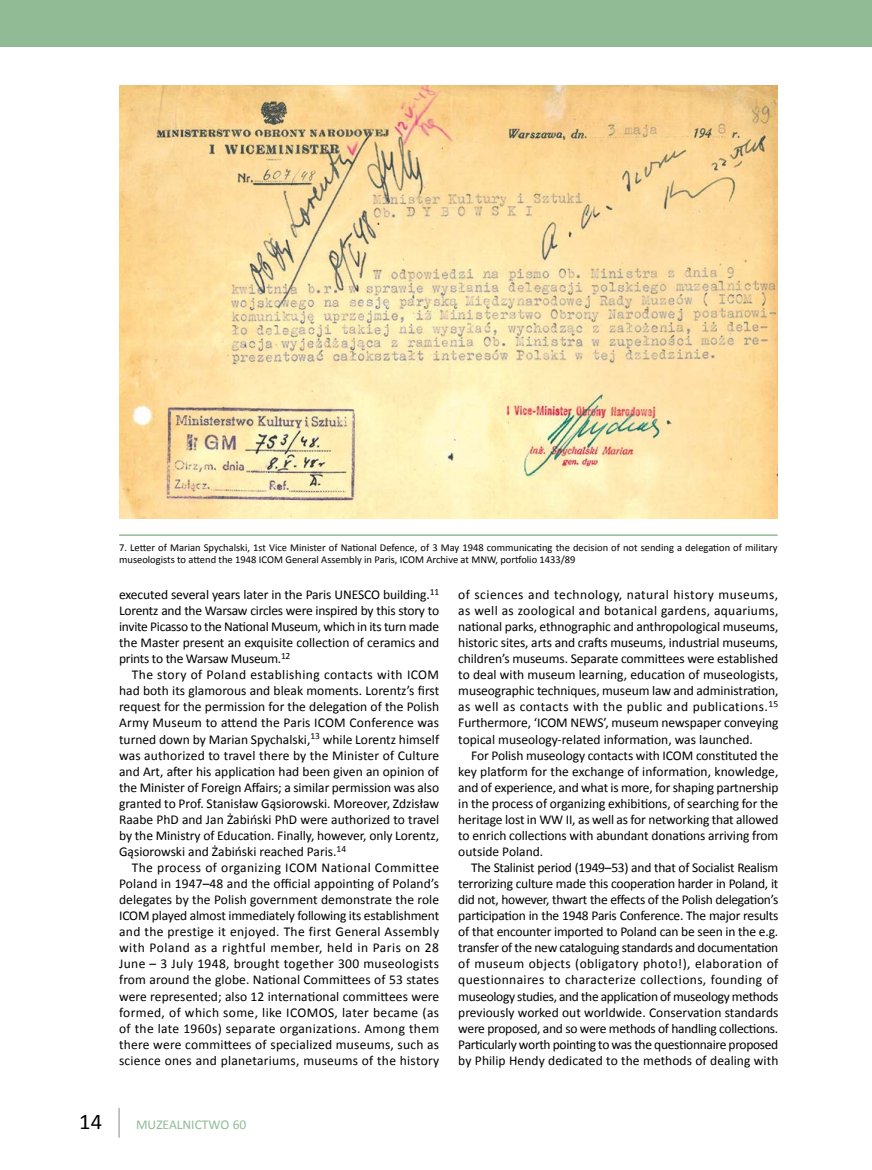
<style>
.page{position:relative;width:872px;height:1170px;background:#fff}
.page>*{position:absolute;margin:0;border:0;box-sizing:border-box;transform-origin:0 0}
.t1{font:22.5px "Calibri";color:#000}
.t2{font:13.5px/16px "Calibri";color:#000;text-align:justify}
.t3{font:13.5px "Calibri";color:#90bb94}
.t4{font:10.5px/12.6px "Calibri";color:#000}
</style>
<div class="page">
<hr style="left:118px;top:1107px;width:2px;height:30px;background:#b3b2b2">
<div style="left:0;top:0;width:872px;height:47px;background:#90bb94"></div>
<img style="left:119px;top:85px;width:658px;height:433px">
<hr style="left:119px;top:534px;width:658px;height:2px;background:#90bb94">
<p class="t4" style="left:119px;top:541px;width:660px">7. Letter of Marian Spychalski, 1st Vice Minister of National Defence, of 3 May 1948 communicating the decision of not sending a delegation of military museologists to attend the 1948 ICOM General Assembly in Paris, ICOM Archive at MNW, portfolio 1433/89</p>
<p class="t2" style="left:119px;top:586px;width:322px">executed several years later in the Paris UNESCO building.<sup>11<br></sup>Lorentz and the Warsaw circles were inspired by this story to invite Picasso to the National Museum, which in its turn made the Master present an exquisite collection of ceramics and prints to the Warsaw Museum.<sup>12</sup></p>
<p class="t2" style="left:119px;top:666px;width:321px;text-indent:13px">The story of Poland establishing contacts with ICOM had both its glamorous and bleak moments. Lorentz’s first request for the permission for the delegation of the Polish Army Museum to attend the Paris ICOM Conference was turned down by Marian Spychalski,<sup>13</sup> while Lorentz himself was authorized to travel there by the Minister of Culture and Art, after his application had been given an opinion of the Minister of Foreign Affairs; a similar permission was also granted to Prof. Stanisław Gąsiorowski. Moreover, Zdzisław Raabe PhD and Jan Żabiński PhD were authorized to travel by the Ministry of Education. Finally, however, only Lorentz, Gąsiorowski and Żabiński reached Paris.<sup>14</sup></p>
<p class="t2" style="left:119px;top:859px;width:322px;text-indent:13px">The process of organizing ICOM National Committee Poland in 1947–48 and the official appointing of Poland’s delegates by the Polish government demonstrate the role ICOM played almost immediately following its establishment and the prestige it enjoyed. The first General Assembly with Poland as a rightful member, held in Paris on 28<br>June – 3 July 1948, brought together 300 museologists from around the globe. National Committees of 53 states were represented; also 12 international committees were formed, of which some, like ICOMOS, later became (as of the late 1960s) separate organizations. Among them there were committees of specialized museums, such as science ones and planetariums, museums of the history</p>
<h1 class="t1" style="left:79px;top:1107px;width:24px">14</h1>
<p class="t3" style="left:136px;top:1115px;width:112px">MUZEALNICTWO 60</p>
<p class="t2" style="left:458px;top:586px;width:322px">of sciences and technology, natural history museums, as well as zoological and botanical gardens, aquariums, national parks, ethnographic and anthropological museums, historic sites, arts and crafts museums, industrial museums, children’s museums. Separate committees were established to deal with museum learning, education of museologists, museographic techniques, museum law and administration, as well as contacts with the public and publications.<sup>15<br></sup>Furthermore, ‘ICOM NEWS’, museum newspaper conveying topical museology-related information, was launched.</p>
<p class="t2" style="left:458px;top:747px;width:322px;text-indent:13px">For Polish museology contacts with ICOM constituted the key platform for the exchange of information, knowledge, and of experience, and what is more, for shaping partnership in the process of organizing exhibitions, of searching for the heritage lost in WW II, as well as for networking that allowed to enrich collections with abundant donations arriving from outside Poland.</p>
<p class="t2" style="left:458px;top:859px;width:321px;text-indent:13px">The Stalinist period (1949–53) and that of Socialist Realism terrorizing culture made this cooperation harder in Poland, it did not, however, thwart the effects of the Polish delegation’s participation in the 1948 Paris Conference. The major results of that encounter imported to Poland can be seen in the e.g. transfer of the new cataloguing standards and documentation of museum objects (obligatory photo!), elaboration of questionnaires to characterize collections, founding of museology studies, and the application of museology methods previously worked out worldwide. Conservation standards were proposed, and so were methods of handling collections.<br>Particularly worth pointing to was the questionnaire proposed by Philip Hendy dedicated to the methods of dealing with</p>
</div>
